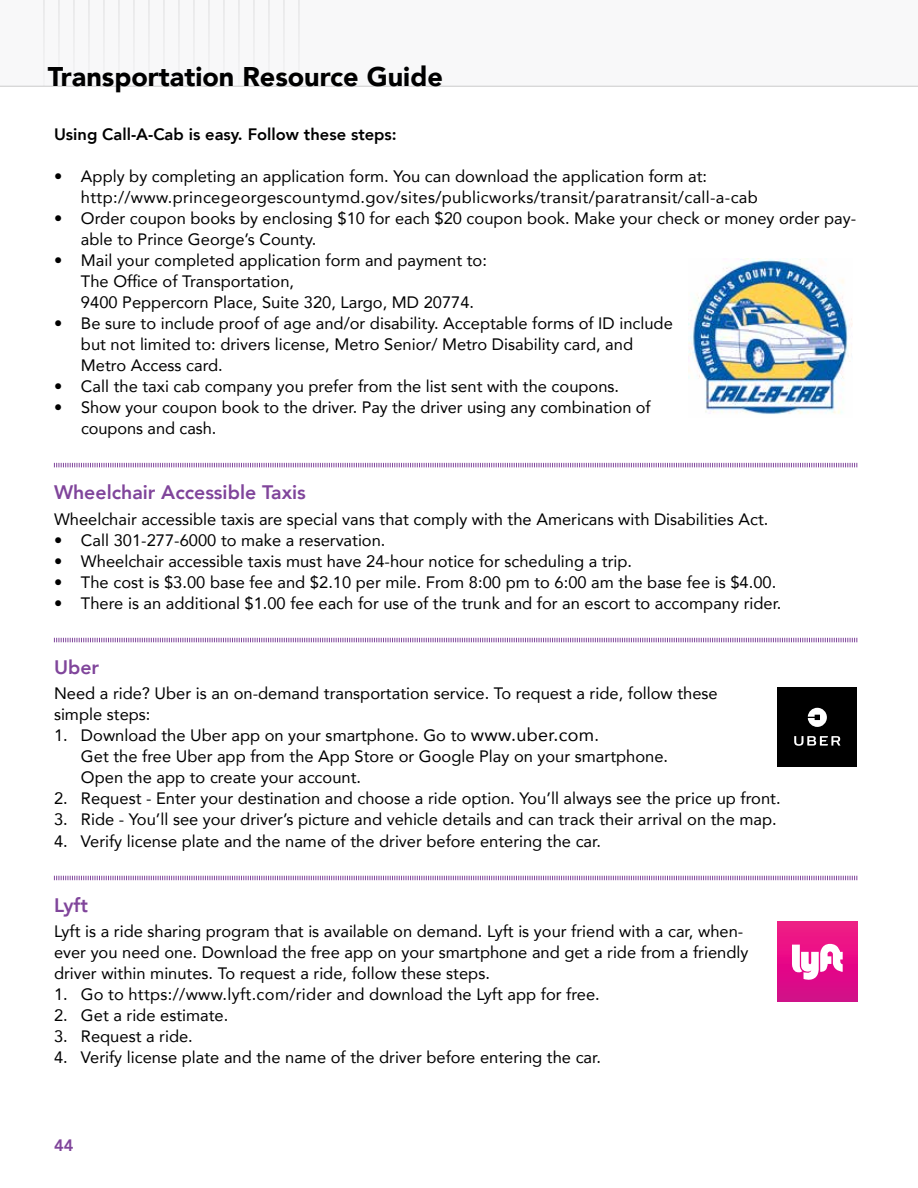
<style>
.page{position:relative;width:918px;height:1188px;background:#fff}
.page>*{position:absolute;margin:0;border:0;box-sizing:border-box;transform-origin:0 0}
.t1{font:900 27px "Avenir";color:#000}
.t2{font:800 19.5px "Avenir";color:#80459b}
.t3{font:16.5px/21px "Avenir";color:#000}
.t4{font:16.5px/21px "Avenir";letter-spacing:.02em;color:#000}
.t5{font:800 16.5px "Avenir";color:#000}
.t6{font:800 16.5px "Avenir";color:#80459b}
.s1{font-size:18px}
</style>
<div class="page">
<div style="left:0;top:0;width:918px;height:86px;background:#f8f8f9"></div>
<hr style="left:0;top:86px;width:918px;height:1px;background:#000">
<hr style="left:43px;top:0;width:2px;height:86px;background:#000">
<hr style="left:58px;top:0;width:2px;height:86px;background:#000">
<hr style="left:73px;top:0;width:2px;height:86px;background:#000">
<hr style="left:88px;top:0;width:2px;height:86px;background:#000">
<hr style="left:103px;top:0;width:2px;height:86px;background:#000">
<hr style="left:118px;top:0;width:2px;height:86px;background:#000">
<hr style="left:133px;top:0;width:2px;height:86px;background:#000">
<hr style="left:148px;top:0;width:2px;height:86px;background:#000">
<hr style="left:163px;top:0;width:2px;height:86px;background:#000">
<hr style="left:178px;top:0;width:2px;height:86px;background:#000">
<hr style="left:193px;top:0;width:2px;height:86px;background:#000">
<hr style="left:208px;top:0;width:2px;height:86px;background:#000">
<hr style="left:223px;top:0;width:2px;height:86px;background:#000">
<hr style="left:238px;top:0;width:2px;height:86px;background:#000">
<hr style="left:253px;top:0;width:2px;height:86px;background:#000">
<hr style="left:268px;top:0;width:2px;height:86px;background:#000">
<hr style="left:283px;top:0;width:2px;height:86px;background:#000">
<hr style="left:298px;top:0;width:2px;height:86px;background:#000">
<svg style="left:54px;top:462px;width:804px;height:6px"></svg>
<svg style="left:54px;top:637px;width:804px;height:6px"></svg>
<svg style="left:54px;top:875px;width:804px;height:6px"></svg>
<div style="left:777px;top:687px;width:80px;height:80px;background:#000"></div>
<svg style="left:794px;top:736px;width:46px;height:10px"></svg>
<svg style="left:808px;top:708px;width:19px;height:19px"></svg>
<div style="left:777px;top:922px;width:80px;height:80px;background:linear-gradient(to bottom,#f41785,#d40789)"></div>
<svg style="left:792px;top:944px;width:51px;height:38px"></svg>
<img style="left:688px;top:258px;width:164px;height:157px">
<h1 class="t1" style="left:48px;top:53px;width:396px">Transportation Resource Guide</h1>
<p class="t5" style="left:54px;top:121px;width:344px">Using Call-A-Cab is easy. Follow these steps:</p>
<p class="t4" style="left:81px;top:165px;width:678px;text-indent:-27px">• Apply by completing an application form. You can download the application form at: http://www.princegeorgescountymd.gov/sites/publicworks/transit/paratransit/call-a-cab</p>
<p class="t3" style="left:81px;top:207px;width:777px;text-indent:-27px">• Order coupon books by enclosing $10 for each $20 coupon book. Make your check or money order pay&shy;able to Prince George’s County.</p>
<p class="t3" style="left:81px;top:249px;width:408px;text-indent:-27px">• Mail your completed application form and payment to:<br>The Office of Transportation,<br>9400 Peppercorn Place, Suite 320, Largo, MD 20774.</p>
<p class="t3" style="left:81px;top:312px;width:593px;text-indent:-27px">• Be sure to include proof of age and/or disability. Acceptable forms of ID include but not limited to: drivers license, Metro Senior/ Metro Disability card, and<br>Metro Access card.</p>
<p class="t3" style="left:54px;top:375px;width:567px">• Call the taxi cab company you prefer from the list sent with the coupons.</p>
<p class="t3" style="left:81px;top:396px;width:571px;text-indent:-27px">• Show your coupon book to the driver. Pay the driver using any combination of coupons and cash.</p>
<p class="t2" style="left:54px;top:477px;width:253px">Wheelchair Accessible Taxis</p>
<p class="t3" style="left:54px;top:508px;width:716px">Wheelchair accessible taxis are special vans that comply with the Americans with Disabilities Act.</p>
<p class="t3" style="left:54px;top:529px;width:333px">• Call 301-277-6000 to make a reservation.</p>
<p class="t3" style="left:54px;top:550px;width:580px">• Wheelchair accessible taxis must have 24-hour notice for scheduling a trip.</p>
<p class="t3" style="left:54px;top:571px;width:724px">• The cost is $3.00 base fee and $2.10 per mile. From 8:00 pm to 6:00 am the base fee is $4.00.</p>
<p class="t3" style="left:54px;top:592px;width:729px">• There is an additional $1.00 fee each for use of the trunk and for an escort to accompany rider.</p>
<p class="t2" style="left:54px;top:652px;width:47px">Uber</p>
<p class="t3" style="left:54px;top:683px;width:665px">Need a ride? Uber is an on-demand transportation service. To request a ride, follow these simple steps:</p>
<p class="t3" style="left:81px;top:725px;width:589px;text-indent:-27px">1. Download the Uber app on your smartphone. Go to <span class="s1">www.uber.com</span>.<br>Get the free Uber app from the App Store or Google Play on your smartphone.<br>Open the app to create your account.</p>
<p class="t3" style="left:54px;top:788px;width:728px">2. Request - Enter your destination and choose a ride option. You’ll always see the price up front.</p>
<p class="t3" style="left:54px;top:809px;width:724px">3. Ride - You’ll see your driver’s picture and vehicle details and can track their arrival on the map.</p>
<p class="t3" style="left:54px;top:830px;width:549px">4. Verify license plate and the name of the driver before entering the car.</p>
<p class="t2" style="left:54px;top:890px;width:35px">Lyft</p>
<p class="t3" style="left:54px;top:921px;width:696px">Lyft is a ride sharing program that is available on demand. Lyft is your friend with a car, when&shy;ever you need one. Download the free app on your smartphone and get a ride from a friendly driver within minutes. To request a ride, follow these steps.</p>
<p class="t3" style="left:54px;top:984px;width:547px">1. Go to https://www.lyft.com/rider and download the Lyft app for free.</p>
<p class="t3" style="left:54px;top:1005px;width:176px">2. Get a ride estimate.</p>
<p class="t3" style="left:54px;top:1026px;width:140px">3. Request a ride.</p>
<p class="t3" style="left:54px;top:1047px;width:549px">4. Verify license plate and the name of the driver before entering the car.</p>
<p class="t6" style="left:54px;top:1132px;width:21px">44</p>
</div>
